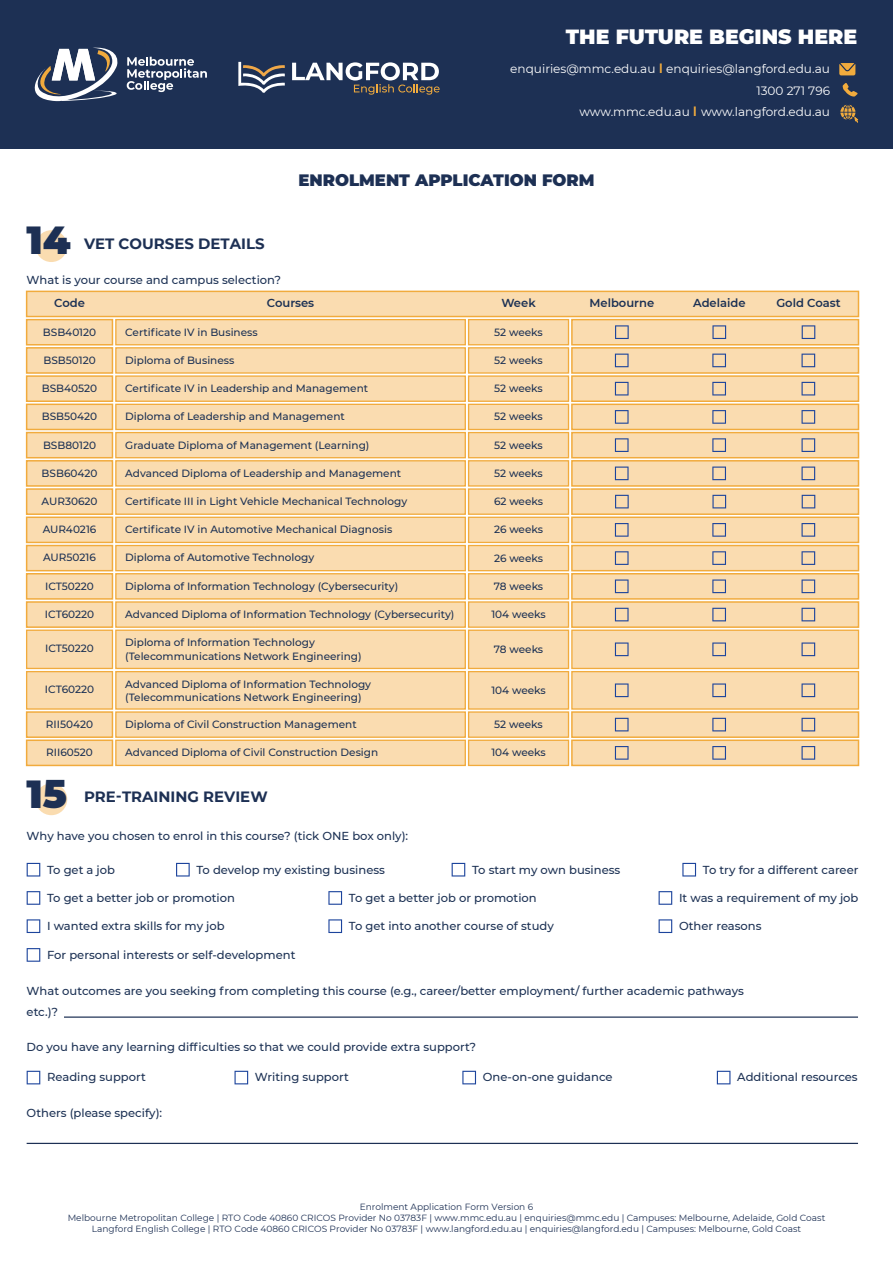
<style>
.page{position:relative;width:893px;height:1263px;background:#fff}
.page>*{position:absolute;margin:0;border:0;box-sizing:border-box;transform-origin:0 0}
.t1{font:900 39.15px "Montserrat";color:#1d3054}
.t2{font:900 20.55px "Montserrat";color:#fff}
.t3{font:900 16.5px "Montserrat";color:#1d3054}
.t4{font:700 15px "Montserrat";color:#1d3054}
.t5{font:12px "Montserrat";color:#fff}
.t6{font:500 11.55px/21px "Montserrat";color:#1c3154}
.t7{font:600 11.55px "Montserrat";color:#1c3154}
.t8{font:500 10.5px/13.5px "Montserrat";color:#1c3154}
.t9{font:9px/10.8px "Montserrat";color:#1d3054;text-align:center}
.s1{font-weight:600;font-size:13.5px;color:#f1ab3d}
</style>
<div class="page">
<div style="left:35px;top:230px;width:32px;height:32px;background:#fadcb0;border-radius:50%"></div>
<div style="left:35px;top:783px;width:32px;height:32px;background:#fadcb0;border-radius:50%"></div>
<svg style="left:27px;top:863px;width:13px;height:13px"></svg>
<svg style="left:27px;top:1071px;width:13px;height:13px"></svg>
<svg style="left:234px;top:1071px;width:14px;height:13px"></svg>
<svg style="left:462px;top:1071px;width:14px;height:13px"></svg>
<svg style="left:717px;top:1071px;width:13px;height:13px"></svg>
<svg style="left:27px;top:891px;width:13px;height:14px"></svg>
<svg style="left:27px;top:919px;width:13px;height:14px"></svg>
<svg style="left:27px;top:948px;width:13px;height:14px"></svg>
<svg style="left:328px;top:919px;width:14px;height:14px"></svg>
<svg style="left:659px;top:919px;width:13px;height:14px"></svg>
<svg style="left:328px;top:891px;width:14px;height:14px"></svg>
<svg style="left:659px;top:891px;width:13px;height:14px"></svg>
<svg style="left:176px;top:863px;width:14px;height:13px"></svg>
<svg style="left:452px;top:863px;width:13px;height:13px"></svg>
<svg style="left:682px;top:863px;width:14px;height:13px"></svg>
<hr style="left:64px;top:1016px;width:794px;height:2px;background:#1d3054">
<hr style="left:27px;top:1143px;width:831px;height:1px;background:#1d3054">
<div style="left:0;top:0;width:893px;height:149px;background:#1d3054"></div>
<svg style="left:840px;top:105px;width:18px;height:18px"></svg>
<svg style="left:843px;top:83px;width:15px;height:14px"></svg>
<svg style="left:839px;top:63px;width:16px;height:12px"></svg>
<svg style="left:34px;top:47px;width:84px;height:55px"></svg>
<svg style="left:127px;top:57px;width:80px;height:35px"></svg>
<svg style="left:292px;top:62px;width:148px;height:33px"></svg>
<svg style="left:238px;top:62px;width:47px;height:31px"></svg>
<svg style="left:25px;top:290px;width:835px;height:477px;background:#f7d8a9"></svg>
<h2 class="t2" style="left:566px;top:21px;width:293px">THE FUTURE BEGINS HERE</h2>
<p class="t5" style="left:510px;top:60px;width:321px">enquiries@mmc.edu.au <span class="s1">I</span> enquiries@langford.edu.au</p>
<p class="t5" style="left:579px;top:103px;width:252px">www.mmc.edu.au <span class="s1">I</span> www.langford.edu.au</p>
<p class="t5" style="left:756px;top:82px;width:75px">1300 271 796</p>
<h1 class="t1" style="left:27px;top:211px;width:46px">14</h1>
<h3 class="t4" style="left:84px;top:233px;width:182px">VET COURSES DETAILS</h3>
<p class="t6" style="left:27px;top:269px;width:256px">What is your course and campus selection?</p>
<h3 class="t3" style="left:298px;top:167px;width:298px">ENROLMENT APPLICATION FORM</h3>
<p class="t7" style="left:54px;top:295px;width:32px">Code</p>
<p class="t7" style="left:267px;top:295px;width:49px">Courses</p>
<p class="t7" style="left:501px;top:295px;width:36px">Week</p>
<p class="t7" style="left:589px;top:295px;width:66px">Melbourne</p>
<p class="t7" style="left:693px;top:295px;width:54px">Adelaide</p>
<p class="t7" style="left:776px;top:295px;width:66px">Gold Coast</p>
<p class="t8" style="left:43px;top:325px;width:55px">BSB40120</p>
<p class="t8" style="left:125px;top:325px;width:134px">Certificate IV in Business</p>
<p class="t8" style="left:43px;top:353px;width:54px">BSB50120</p>
<p class="t8" style="left:125px;top:353px;width:111px">Diploma of Business</p>
<p class="t8" style="left:42px;top:381px;width:57px">BSB40520</p>
<p class="t8" style="left:125px;top:381px;width:244px">Certificate IV in Leadership and Management</p>
<p class="t8" style="left:42px;top:409px;width:57px">BSB50420</p>
<p class="t8" style="left:125px;top:409px;width:221px">Diploma of Leadership and Management</p>
<p class="t8" style="left:43px;top:438px;width:55px">BSB80120</p>
<p class="t8" style="left:125px;top:438px;width:246px">Graduate Diploma of Management (Learning)</p>
<p class="t8" style="left:42px;top:466px;width:57px">BSB60420</p>
<p class="t8" style="left:125px;top:466px;width:277px">Advanced Diploma of Leadership and Management</p>
<p class="t8" style="left:42px;top:494px;width:57px">AUR30620</p>
<p class="t8" style="left:125px;top:494px;width:283px">Certificate III in Light Vehicle Mechanical Technology</p>
<p class="t8" style="left:43px;top:522px;width:55px">AUR40216</p>
<p class="t8" style="left:125px;top:522px;width:268px">Certificate IV in Automotive Mechanical Diagnosis</p>
<p class="t8" style="left:43px;top:551px;width:54px">AUR50216</p>
<p class="t8" style="left:125px;top:551px;width:190px">Diploma of Automotive Technology</p>
<p class="t8" style="left:45px;top:579px;width:50px">ICT50220</p>
<p class="t8" style="left:125px;top:579px;width:274px">Diploma of Information Technology (Cybersecurity)</p>
<p class="t8" style="left:45px;top:607px;width:51px">ICT60220</p>
<p class="t8" style="left:125px;top:607px;width:331px">Advanced Diploma of Information Technology (Cybersecurity)</p>
<p class="t8" style="left:45px;top:641px;width:50px">ICT50220</p>
<p class="t8" style="left:125px;top:635px;width:238px">Diploma of Information Technology (Telecommunications Network Engineering)</p>
<p class="t8" style="left:45px;top:682px;width:51px">ICT60220</p>
<p class="t8" style="left:125px;top:677px;width:247px">Advanced Diploma of Information Technology (Telecommunications Network Engineering)</p>
<p class="t8" style="left:46px;top:717px;width:49px">RII50420</p>
<p class="t8" style="left:125px;top:717px;width:233px">Diploma of Civil Construction Management</p>
<p class="t8" style="left:46px;top:745px;width:48px">RII60520</p>
<p class="t8" style="left:125px;top:745px;width:254px">Advanced Diploma of Civil Construction Design</p>
<h1 class="t1" style="left:27px;top:764px;width:42px">15</h1>
<h3 class="t4" style="left:84px;top:786px;width:185px">PRE-TRAINING REVIEW</h3>
<p class="t6" style="left:27px;top:825px;width:383px">Why have you chosen to enrol in this course? (tick ONE box only):</p>
<p class="t8" style="left:494px;top:325px;width:50px">52 weeks</p>
<p class="t8" style="left:494px;top:353px;width:50px">52 weeks</p>
<p class="t8" style="left:494px;top:381px;width:50px">52 weeks</p>
<p class="t8" style="left:494px;top:409px;width:50px">52 weeks</p>
<p class="t8" style="left:494px;top:438px;width:50px">52 weeks</p>
<p class="t8" style="left:494px;top:466px;width:50px">52 weeks</p>
<p class="t8" style="left:494px;top:494px;width:51px">62 weeks</p>
<p class="t8" style="left:494px;top:522px;width:50px">26 weeks</p>
<p class="t8" style="left:494px;top:551px;width:50px">26 weeks</p>
<p class="t8" style="left:494px;top:579px;width:51px">78 weeks</p>
<p class="t8" style="left:491px;top:607px;width:56px">104 weeks</p>
<p class="t8" style="left:494px;top:642px;width:51px">78 weeks</p>
<p class="t8" style="left:491px;top:683px;width:56px">104 weeks</p>
<p class="t8" style="left:494px;top:717px;width:50px">52 weeks</p>
<p class="t8" style="left:491px;top:745px;width:56px">104 weeks</p>
<p class="t6" style="left:47px;top:858px;width:70px">To get a job</p>
<p class="t6" style="left:196px;top:858px;width:190px">To develop my existing business</p>
<p class="t6" style="left:472px;top:858px;width:150px">To start my own business</p>
<p class="t6" style="left:703px;top:858px;width:157px">To try for a different career</p>
<p class="t6" style="left:47px;top:887px;width:189px">To get a better job or promotion</p>
<p class="t6" style="left:47px;top:915px;width:179px">I wanted extra skills for my job</p>
<p class="t6" style="left:47px;top:944px;width:250px">For personal interests or self-development</p>
<p class="t6" style="left:349px;top:887px;width:189px">To get a better job or promotion</p>
<p class="t6" style="left:679px;top:887px;width:181px">It was a requirement of my job</p>
<p class="t6" style="left:349px;top:915px;width:206px">To get into another course of study</p>
<p class="t6" style="left:679px;top:915px;width:84px">Other reasons</p>
<p class="t6" style="left:27px;top:980px;width:719px">What outcomes are you seeking from completing this course (e.g., career/better employment/ further academic pathways etc.)?</p>
<p class="t6" style="left:27px;top:1035px;width:451px">Do you have any learning difficulties so that we could provide extra support?</p>
<p class="t6" style="left:47px;top:1066px;width:100px">Reading support</p>
<p class="t6" style="left:255px;top:1066px;width:95px">Writing support</p>
<p class="t6" style="left:483px;top:1066px;width:131px">One-on-one guidance</p>
<p class="t6" style="left:737px;top:1066px;width:122px">Additional resources</p>
<p class="t6" style="left:27px;top:1102px;width:137px">Others (please specify):</p>
<p class="t9" style="left:68px;top:1201px;width:759px">Enrolment Application Form Version 6<br>Melbourne Metropolitan College | RTO Code 40860 CRICOS Provider No 03783F | www.mmc.edu.au | enquiries@mmc.edu | Campuses: Melbourne, Adelaide, Gold Coast<br>Langford English College | RTO Code 40860 CRICOS Provider No 03783F | www.langford.edu.au | enquiries@langford.edu | Campuses: Melbourne, Gold Coast</p>
</div>
